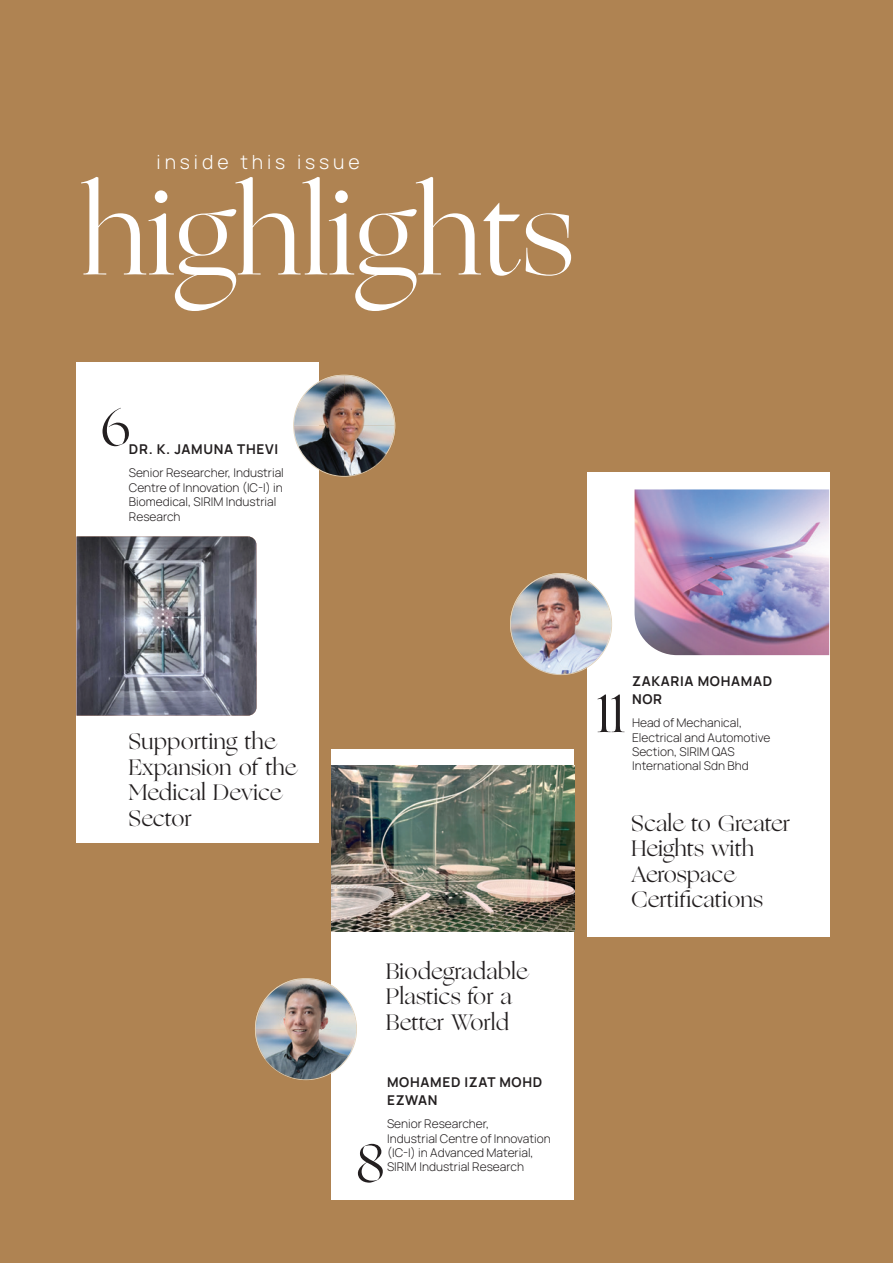
<style>
.page{position:relative;width:893px;height:1263px;background:#fff}
.page>*{position:absolute;margin:0;border:0;box-sizing:border-box;transform-origin:0 0}
.t1{font:120px "Ogg";color:#fff}
.t2{font:54px "Ogg";color:#231f20}
.t3{font:22.5px/25.5px "Ogg";color:#231f20}
.t4{font:300 19.5px "Manrope";letter-spacing:.2em;color:#fff}
.t5{font:700 13.5px/18px "Manrope";letter-spacing:.05em;color:#231f20}
.t6{font:300 12px/14.4px "Manrope";color:#231f20}
</style>
<div class="page">
<div style="left:0;top:0;width:892px;height:1263px;background:#af8352"></div>
<div style="left:77px;top:362px;width:242px;height:480px;background:#fff"></div>
<div style="left:332px;top:749px;width:242px;height:450px;background:#fff"></div>
<div style="left:587px;top:473px;width:242px;height:464px;background:#fff"></div>
<img style="left:77px;top:536px;width:179px;height:180px">
<img style="left:634px;top:489px;width:195px;height:166px">
<img style="left:332px;top:766px;width:242px;height:166px">
<img style="left:293px;top:375px;width:102px;height:102px">
<img style="left:510px;top:573px;width:101px;height:101px">
<svg style="left:255px;top:978px;width:102px;height:102px"></svg>
<img style="left:255px;top:979px;width:1px;height:50px">
<img style="left:256px;top:979px;width:100px;height:100px">
<h3 class="t4" style="left:157px;top:149px;width:205px">inside this issue</h3>
<h1 class="t1" style="left:81px;top:152px;width:495px">highlights</h1>
<h2 class="t2" style="left:100px;top:390px;width:32px">6</h2>
<p class="t5" style="left:129px;top:439px;width:151px">DR. K. JAMUNA THEVI</p>
<p class="t6" style="left:129px;top:465px;width:156px">Senior Researcher, Industrial<br>Centre of Innovation (IC-I) in<br>Biomedical, SIRIM Industrial<br>Research</p>
<h3 class="t3" style="left:128px;top:729px;width:170px">Supporting the<br>Expansion of the<br>Medical Device<br>Sector</h3>
<h3 class="t3" style="left:386px;top:958px;width:144px">Biodegradable<br>Plastics for a<br>Better World</h3>
<p class="t5" style="left:387px;top:1072px;width:157px">MOHAMED IZAT MOHD<br>EZWAN</p>
<p class="t6" style="left:387px;top:1116px;width:165px">Senior Researcher,<br>Industrial Centre of Innovation (IC-I) in Advanced Material,<br>SIRIM Industrial Research</p>
<h2 class="t2" style="left:355px;top:1127px;width:32px">8</h2>
<p class="t5" style="left:632px;top:671px;width:142px">ZAKARIA MOHAMAD<br>NOR</p>
<p class="t6" style="left:632px;top:715px;width:140px">Head of Mechanical,<br>Electrical and Automotive<br>Section, SIRIM QAS<br>International Sdn Bhd</p>
<h2 class="t2" style="left:597px;top:677px;width:29px">11</h2>
<h3 class="t3" style="left:631px;top:810px;width:161px">Scale to Greater<br>Heights with<br>Aerospace<br>Certifications</h3>
</div>
